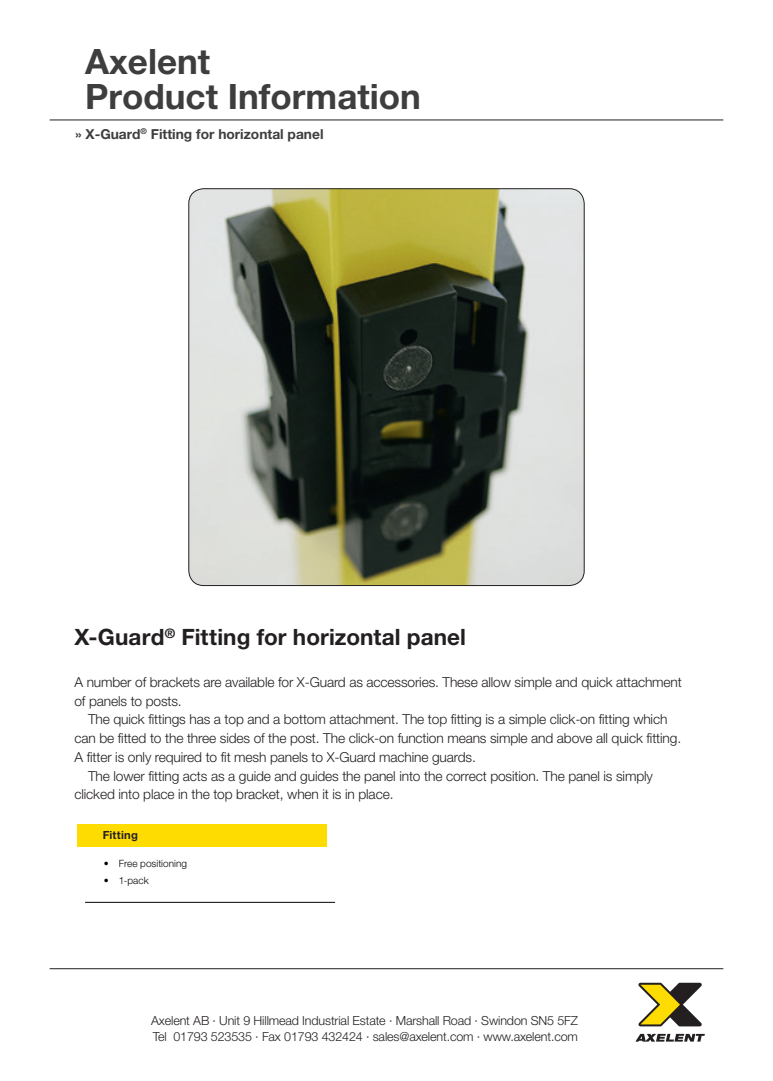
<style>
.page{position:relative;width:773px;height:1081px;background:#fff}
.page>*{position:absolute;margin:0;border:0;box-sizing:border-box;transform-origin:0 0}
.t1{font:700 35px/35px "Helvetica Neue LT Pro";color:#3e3e3f}
.t2{font:700 22.5px "Helvetica Neue LT Pro";letter-spacing:.005em;color:#231f20}
.t3{font:300 13.75px/18.8px "Helvetica Neue LT Pro";letter-spacing:-.01em;color:#231f20}
.t4{font:700 13.75px "Helvetica Neue LT Pro";color:#3e3e3f}
.t5{font:300 12.5px/16.2px "Helvetica Neue LT Pro";letter-spacing:-.01em;color:#231f20}
.t6{font:700 11.25px "Helvetica Neue LT Pro";letter-spacing:.015em;color:#231f20}
.t7{font:900 11.25px "Helvetica Neue LT Pro";color:#fff}
.t8{font:300 10px "Helvetica Neue LT Pro";letter-spacing:.005em;color:#040503}
</style>
<div class="page">
<img style="left:190px;top:189px;width:394px;height:396px">
<hr style="left:50px;top:120px;width:673px;height:1px;background:#231f20">
<hr style="left:50px;top:968px;width:673px;height:1px;background:#231f20">
<svg style="left:638px;top:982px;width:64px;height:45px"></svg>
<svg style="left:635px;top:1033px;width:70px;height:9px"></svg>
<div style="left:77px;top:825px;width:249px;height:22px;background:#ffdc01"></div>
<hr style="left:85px;top:902px;width:250px;height:1px;background:#040503">
<h1 class="t1" style="left:85px;top:43px;width:337px">Axelent<br>Product Information</h1>
<p class="t4" style="left:76px;top:125px;width:249px">» X-Guard<sup>®</sup> Fitting for horizontal panel</p>
<p class="t7" style="left:76px;top:126px;width:6px">»</p>
<h2 class="t2" style="left:74px;top:623px;width:393px">X-Guard<sup>®</sup> Fitting for horizontal panel</h2>
<p class="t3" style="left:74px;top:672px;width:609px">A number of brackets are available for X-Guard as accessories. These allow simple and quick attachment of panels to posts.</p>
<p class="t3" style="left:88px;top:710px;width:580px">The quick fittings has a top and a bottom attachment. The top fitting is a simple click-on fitting which</p>
<p class="t3" style="left:74px;top:728px;width:608px">can be fitted to the three sides of the post. The click-on function means simple and above all quick fitting.</p>
<p class="t3" style="left:74px;top:747px;width:403px">A fitter is only required to fit mesh panels to X-Guard machine guards.</p>
<p class="t3" style="left:88px;top:766px;width:566px">The lower fitting acts as a guide and guides the panel into the correct position. The panel is simply</p>
<p class="t3" style="left:74px;top:785px;width:320px">clicked into place in the top bracket, when it is in place.</p>
<p class="t6" style="left:103px;top:828px;width:37px">Fitting</p>
<p class="t8" style="left:104px;top:857px;width:85px">• Free positioning</p>
<p class="t8" style="left:104px;top:874px;width:46px">• 1-pack</p>
<p class="t5" style="left:151px;top:1012px;width:428px">Axelent AB · Unit 9 Hillmead Industrial Estate · Marshall Road · Swindon SN5 5FZ<br>Tel 01793 523535 · Fax 01793 432424 · sales@axelent.com · www.axelent.com</p>
</div>
